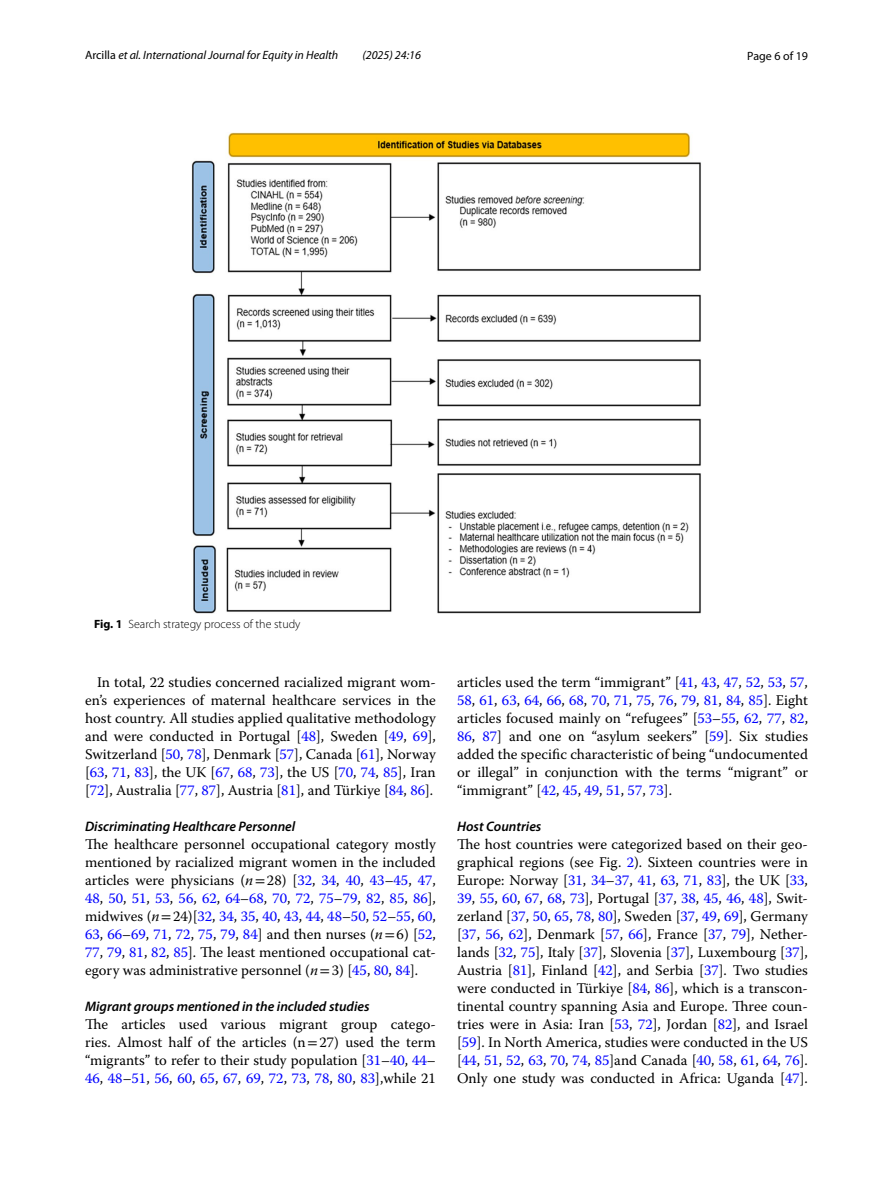
<style>
.page{position:relative;width:893px;height:1187px;background:#fff}
.page>*{position:absolute;margin:0;border:0;box-sizing:border-box;transform-origin:0 0}
.t1{font:14.7px/18px "Warnock Pro";color:#000;text-align:justify}
.t2{font:italic 600 13.8px "Myriad Pro";color:#000}
.t3{font:italic 12px "Myriad Pro";color:#000}
.t4{font:300 12px "Myriad Pro";color:#000}
.t5{font:12px "Myriad Pro";color:#000}
.s1{font-style:normal}
.s2{font-weight:700}
.s3{color:#00f}
.s4{font-style:italic}
.s5{font-family:"STIX"}
</style>
<div class="page">
<img style="left:191px;top:133px;width:510px;height:480px">
<p class="t3" style="left:85px;top:48px;width:255px"><span class="s1">Arcilla</span> et al. International Journal for Equity in Health</p>
<p class="t3" style="left:362px;top:48px;width:60px">(2025) 24:16</p>
<p class="t5" style="left:747px;top:48px;width:62px">Page 6 of 19</p>
<p class="t4" style="left:94px;top:617px;width:208px"><span class="s2">Fig. 1</span> Search strategy process of the study</p>
<p class="t1" style="left:85px;top:672px;width:352px;text-indent:12px">In total, 22 studies concerned racialized migrant wom&shy;en’s experiences of maternal healthcare services in the host country. All studies applied qualitative methodology and were conducted in Portugal [<span class="s3">48</span>], Sweden [<span class="s3">49</span>, <span class="s3">69</span>], Switzerland [<span class="s3">50</span>, <span class="s3">78</span>], Denmark [<span class="s3">57</span>], Canada [<span class="s3">61</span>], Norway [<span class="s3">63</span>, <span class="s3">71</span>, <span class="s3">83</span>], the UK [<span class="s3">67</span>, <span class="s3">68</span>, <span class="s3">73</span>], the US [<span class="s3">70</span>, <span class="s3">74</span>, <span class="s3">85</span>], Iran [<span class="s3">72</span>], Australia [<span class="s3">77</span>, <span class="s3">87</span>], Austria [<span class="s3">81</span>], and Türkiye [<span class="s3">84</span>, <span class="s3">86</span>].</p>
<p class="t2" style="left:85px;top:817px;width:212px">Discriminating Healthcare Personnel</p>
<p class="t1" style="left:85px;top:834px;width:352px">The healthcare personnel occupational category mostly mentioned by racialized migrant women in the included articles were physicians (<span class="s4">n</span><span class="s5">=</span>28) [<span class="s3">32</span>, <span class="s3">34</span>, <span class="s3">40</span>, <span class="s3">43</span>–<span class="s3">45</span>, <span class="s3">47</span>, <span class="s3">48</span>, <span class="s3">50</span>, <span class="s3">51</span>, <span class="s3">53</span>, <span class="s3">56</span>, <span class="s3">62</span>, <span class="s3">64</span>–<span class="s3">68</span>, <span class="s3">70</span>, <span class="s3">72</span>, <span class="s3">75</span>–<span class="s3">79</span>, <span class="s3">82</span>, <span class="s3">85</span>, <span class="s3">86</span>], midwives (<span class="s4">n</span><span class="s5">=</span>24)[<span class="s3">32</span>, <span class="s3">34</span>, <span class="s3">35</span>, <span class="s3">40</span>, <span class="s3">43</span>, <span class="s3">44</span>, <span class="s3">48</span>–<span class="s3">50</span>, <span class="s3">52</span>–<span class="s3">55</span>, <span class="s3">60</span>, <span class="s3">63</span>, <span class="s3">66</span>–<span class="s3">69</span>, <span class="s3">71</span>, <span class="s3">72</span>, <span class="s3">75</span>, <span class="s3">79</span>, <span class="s3">84</span>] and then nurses (<span class="s4">n</span><span class="s5">=</span>6) [<span class="s3">52</span>, <span class="s3">77</span>, <span class="s3">79</span>, <span class="s3">81</span>, <span class="s3">82</span>, <span class="s3">85</span>]. The least mentioned occupational cat&shy;egory was administrative personnel (<span class="s4">n</span><span class="s5">=</span>3) [<span class="s3">45</span>, <span class="s3">80</span>, <span class="s3">84</span>].</p>
<p class="t2" style="left:85px;top:997px;width:286px">Migrant groups mentioned in the included studies</p>
<p class="t1" style="left:85px;top:1014px;width:352px">The articles used various migrant group catego&shy;ries. Almost half of the articles (n<span class="s5">=</span>27) used the term “migrants” to refer to their study population [<span class="s3">31</span>–<span class="s3">40</span>, <span class="s3">44</span>– <span class="s3">46</span>, <span class="s3">48</span>–<span class="s3">51</span>, <span class="s3">56</span>, <span class="s3">60</span>, <span class="s3">65</span>, <span class="s3">67</span>, <span class="s3">69</span>, <span class="s3">72</span>, <span class="s3">73</span>, <span class="s3">78</span>, <span class="s3">80</span>, <span class="s3">83</span>],while 21</p>
<p class="t1" style="left:457px;top:672px;width:352px">articles used the term “immigrant” [<span class="s3">41</span>, <span class="s3">43</span>, <span class="s3">47</span>, <span class="s3">52</span>, <span class="s3">53</span>, <span class="s3">57</span>, <span class="s3">58</span>, <span class="s3">61</span>, <span class="s3">63</span>, <span class="s3">64</span>, <span class="s3">66</span>, <span class="s3">68</span>, <span class="s3">70</span>, <span class="s3">71</span>, <span class="s3">75</span>, <span class="s3">76</span>, <span class="s3">79</span>, <span class="s3">81</span>, <span class="s3">84</span>, <span class="s3">85</span>]. Eight articles focused mainly on “refugees” [<span class="s3">53</span>–<span class="s3">55</span>, <span class="s3">62</span>, <span class="s3">77</span>, <span class="s3">82</span>, <span class="s3">86</span>, <span class="s3">87</span>] and one on “asylum seekers” [<span class="s3">59</span>]. Six studies added the specific characteristic of being “undocumented or illegal” in conjunction with the terms “migrant” or “immigrant” [<span class="s3">42</span>, <span class="s3">45</span>, <span class="s3">49</span>, <span class="s3">51</span>, <span class="s3">57</span>, <span class="s3">73</span>].</p>
<p class="t2" style="left:457px;top:817px;width:86px">Host Countries</p>
<p class="t1" style="left:457px;top:834px;width:352px">The host countries were categorized based on their geo&shy;graphical regions (see Fig. <span class="s3">2</span>). Sixteen countries were in Europe: Norway [<span class="s3">31</span>, <span class="s3">34</span>–<span class="s3">37</span>, <span class="s3">41</span>, <span class="s3">63</span>, <span class="s3">71</span>, <span class="s3">83</span>], the UK [<span class="s3">33</span>, <span class="s3">39</span>, <span class="s3">55</span>, <span class="s3">60</span>, <span class="s3">67</span>, <span class="s3">68</span>, <span class="s3">73</span>], Portugal [<span class="s3">37</span>, <span class="s3">38</span>, <span class="s3">45</span>, <span class="s3">46</span>, <span class="s3">48</span>], Swit&shy;zerland [<span class="s3">37</span>, <span class="s3">50</span>, <span class="s3">65</span>, <span class="s3">78</span>, <span class="s3">80</span>], Sweden [<span class="s3">37</span>, <span class="s3">49</span>, <span class="s3">69</span>], Germany [<span class="s3">37</span>, <span class="s3">56</span>, <span class="s3">62</span>], Denmark [<span class="s3">57</span>, <span class="s3">66</span>], France [<span class="s3">37</span>, <span class="s3">79</span>], Nether&shy;lands [<span class="s3">32</span>, <span class="s3">75</span>], Italy [<span class="s3">37</span>], Slovenia [<span class="s3">37</span>], Luxembourg [<span class="s3">37</span>], Austria [<span class="s3">81</span>], Finland [<span class="s3">42</span>], and Serbia [<span class="s3">37</span>]. Two studies were conducted in Türkiye [<span class="s3">84</span>, <span class="s3">86</span>], which is a transcon&shy;tinental country spanning Asia and Europe. Three coun&shy;tries were in Asia: Iran [<span class="s3">53</span>, <span class="s3">72</span>], Jordan [<span class="s3">82</span>], and Israel [<span class="s3">59</span>]. In North America, studies were conducted in the US [<span class="s3">44</span>, <span class="s3">51</span>, <span class="s3">52</span>, <span class="s3">63</span>, <span class="s3">70</span>, <span class="s3">74</span>, <span class="s3">85</span>]and Canada [<span class="s3">40</span>, <span class="s3">58</span>, <span class="s3">61</span>, <span class="s3">64</span>, <span class="s3">76</span>].<br>Only one study was conducted in Africa: Uganda [<span class="s3">47</span>].</p>
</div>
